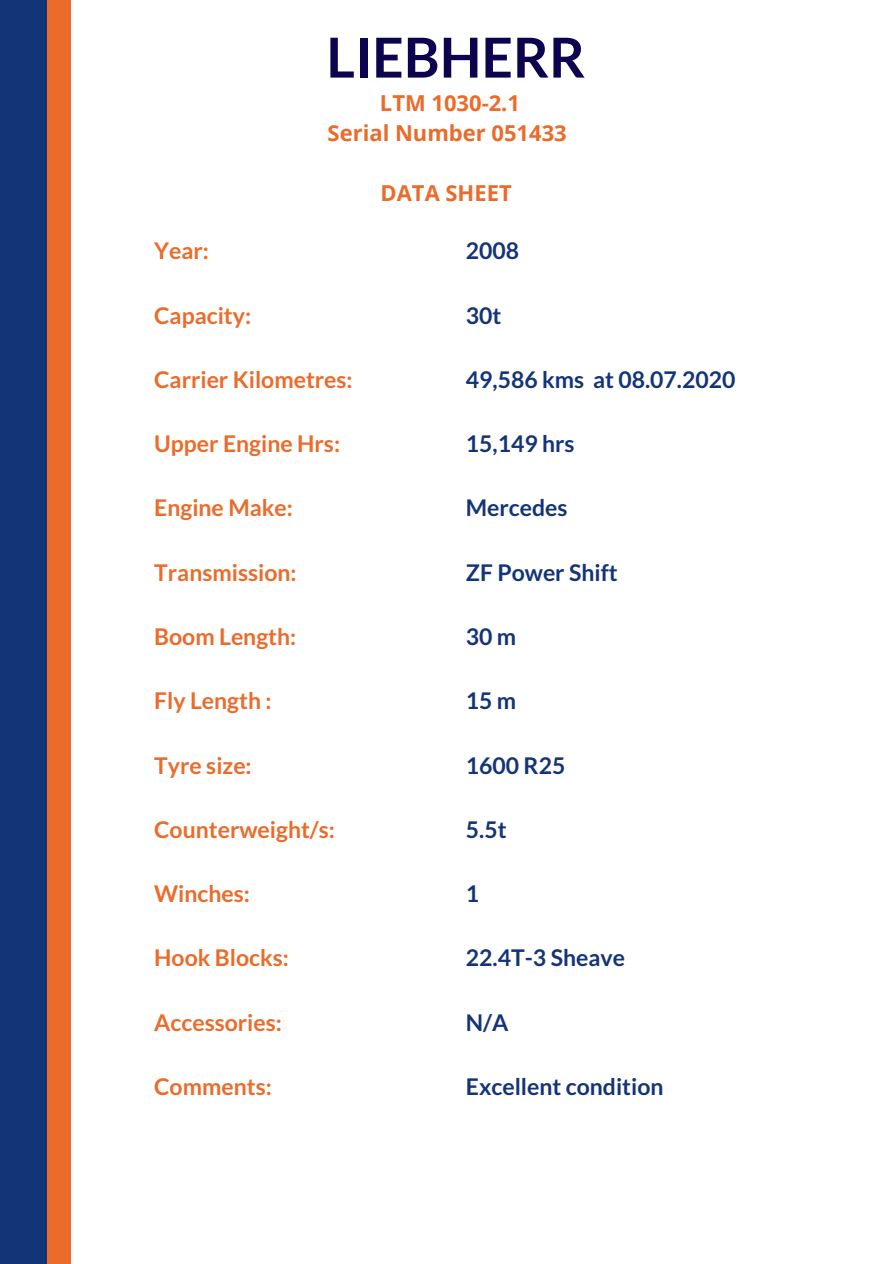
<style>
.page{position:relative;width:894px;height:1264px;background:#fff}
.page>*{position:absolute;margin:0;border:0;box-sizing:border-box;transform-origin:0 0}
.t1{font:700 55.05px "Lato";color:#0c044e}
.t2{font:700 22.95px "Lato";color:#eb6b2a}
.t3{font:700 22.95px "Lato";color:#143478}
.t4{font:700 21.9px/30.3px "Open Sans";color:#eb6b2a;text-align:center}
</style>
<div class="page">
<div style="left:0;top:0;width:70px;height:1263px;background:#eb6b2a"></div>
<div style="left:0;top:0;width:46px;height:1263px;background:#143478"></div>
<h1 class="t1" style="left:326px;top:23px;width:260px">LIEBHERR</h1>
<p class="t4" style="left:327px;top:87px;width:240px">LTM 1030-2.1<br>Serial Number 051433</p>
<p class="t4" style="left:380px;top:177px;width:133px">DATA SHEET</p>
<p class="t2" style="left:154px;top:237px;width:56px">Year:</p>
<p class="t3" style="left:465px;top:237px;width:55px">2008</p>
<p class="t2" style="left:154px;top:301px;width:98px">Capacity:</p>
<p class="t3" style="left:465px;top:301px;width:37px">30t</p>
<p class="t2" style="left:154px;top:365px;width:200px">Carrier Kilometres:</p>
<p class="t3" style="left:465px;top:365px;width:271px">49,586 kms at 08.07.2020</p>
<p class="t2" style="left:154px;top:429px;width:187px">Upper Engine Hrs:</p>
<p class="t3" style="left:465px;top:429px;width:110px">15,149 hrs</p>
<p class="t2" style="left:154px;top:494px;width:140px">Engine Make:</p>
<p class="t3" style="left:465px;top:494px;width:103px">Mercedes</p>
<p class="t2" style="left:154px;top:558px;width:144px">Transmission:</p>
<p class="t3" style="left:465px;top:558px;width:153px">ZF Power Shift</p>
<p class="t2" style="left:154px;top:622px;width:143px">Boom Length:</p>
<p class="t3" style="left:465px;top:622px;width:52px">30m</p>
<p class="t2" style="left:154px;top:686px;width:119px">Fly Length :</p>
<p class="t3" style="left:465px;top:686px;width:52px">15m</p>
<p class="t2" style="left:154px;top:750px;width:99px">Tyre size:</p>
<p class="t3" style="left:465px;top:750px;width:101px">1600 R25</p>
<p class="t2" style="left:154px;top:815px;width:182px">Counterweight/s:</p>
<p class="t3" style="left:465px;top:815px;width:42px">5.5t</p>
<p class="t2" style="left:154px;top:879px;width:97px">Winches:</p>
<p class="t3" style="left:465px;top:879px;width:15px">1</p>
<p class="t2" style="left:154px;top:943px;width:136px">Hook Blocks:</p>
<p class="t3" style="left:465px;top:943px;width:160px">22.4T-3 Sheave</p>
<p class="t2" style="left:154px;top:1007px;width:129px">Accessories:</p>
<p class="t3" style="left:465px;top:1007px;width:44px">N/A</p>
<p class="t2" style="left:154px;top:1072px;width:119px">Comments:</p>
<p class="t3" style="left:465px;top:1072px;width:199px">Excellent condition</p>
</div>
